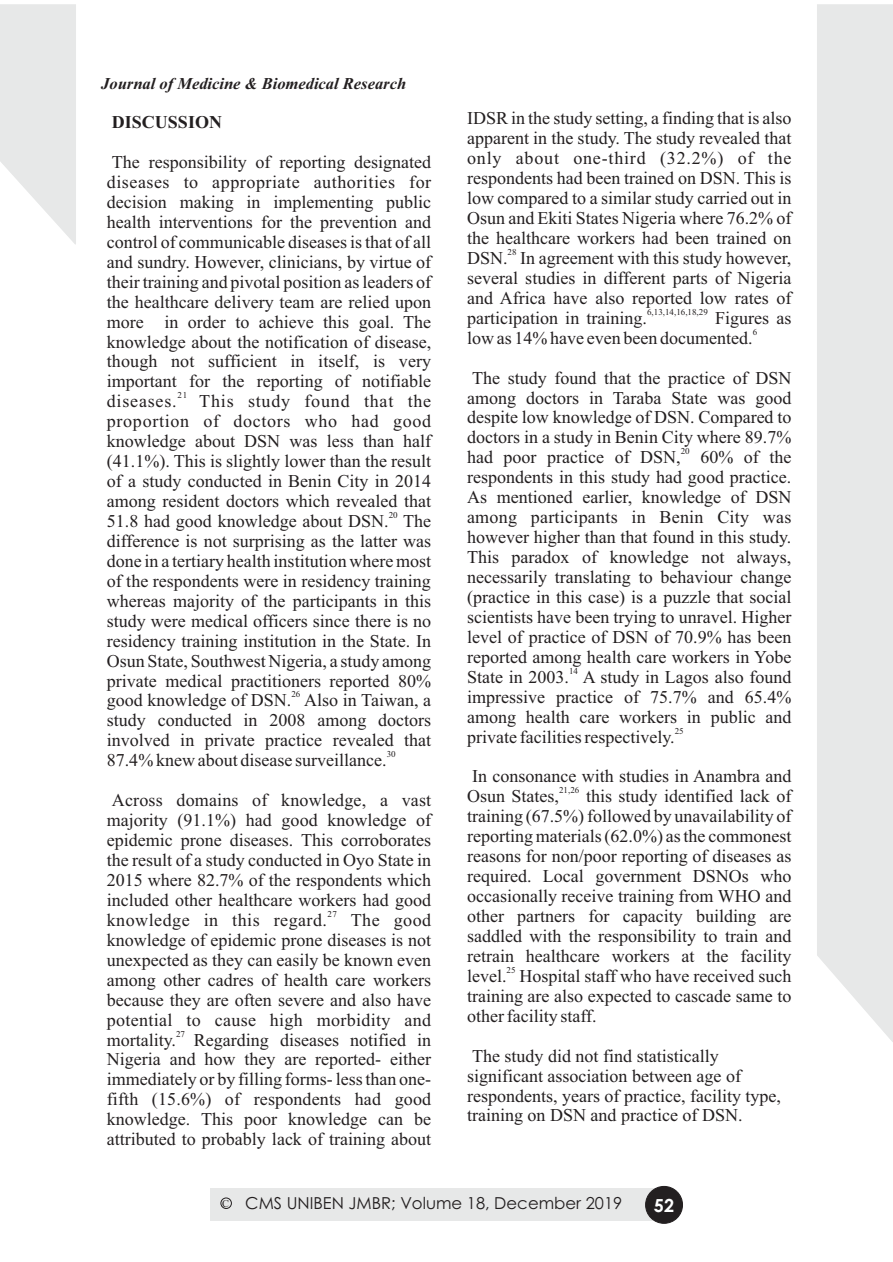
<style>
.page{position:relative;width:893px;height:1262px;background:#fff}
.page>*{position:absolute;margin:0;border:0;box-sizing:border-box;transform-origin:0 0}
.t1{font:18px/20px "Times New Roman";color:#231f20;text-align:justify}
.t2{font:18px "Times New Roman";letter-spacing:.025em;color:#231f20}
.t3{font:700 18px "Times New Roman";color:#231f20}
.t4{font:18px "Times New Roman";letter-spacing:.045em;color:#231f20}
.t5{font:700 18px "Century Gothic";color:#fff}
.t6{font:italic 700 16.5px "Times New Roman";color:#231f20}
.t7{font:16.5px "Century Gothic";color:#231f20}
.t8{font:9px "Times New Roman";color:#231f20}
</style>
<div class="page">
<div style="left:817px;top:4px;width:76px;height:1038px;background:#e7e8e8"></div>
<svg style="left:0;top:4px;width:76px;height:241px"></svg>
<div style="left:210px;top:1188px;width:459px;height:33px;background:#e7e8e8"></div>
<div style="left:645px;top:1186px;width:37px;height:37px;background:#231f20;border:1px solid #231f20;border-radius:50%"></div>
<div style="left:221px;top:1197px;width:10px;height:11px;border:1px solid #231f20;border-radius:50%"></div>
<p class="t6" style="left:101px;top:78px;width:306px">Journal of Medicine &amp; Biomedical Research</p>
<p class="t3" style="left:112px;top:116px;width:112px">DISCUSSION</p>
<p class="t1" style="left:107px;top:154px;width:326px">The responsibility of reporting designated diseases to appropriate authorities for decision making in implementing public health interventions for the prevention and control of communicable diseases is that of all and sundry. However, clinicians, by virtue of their training and pivotal position as leaders of the healthcare delivery team are relied upon more in order to achieve this goal. The knowledge about the notification of disease, though not sufficient in itself, is very important for the reporting of notifiable</p>
<p class="t8" style="left:177px;top:392px;width:11px">21</p>
<p class="t4" style="left:107px;top:395px;width:71px">diseases.</p>
<p class="t1" style="left:107px;top:393px;width:326px;text-indent:92px">This study found that the proportion of doctors who had good knowledge about DSN was less than half (41.1%). This is slightly lower than the result of a study conducted in Benin City in 2014 among resident doctors which revealed that</p>
<p class="t8" style="left:389px;top:512px;width:10px">20</p>
<p class="t1" style="left:107px;top:513px;width:326px">51.8 had good knowledge about DSN. The difference is not surprising as the latter was done in a tertiary health institution where most of the respondents were in residency training whereas majority of the participants in this study were medical officers since there is no residency training institution in the State. In Osun State, Southwest Nigeria, a study among private medical practitioners reported 80%</p>
<p class="t8" style="left:291px;top:691px;width:10px">26</p>
<p class="t1" style="left:107px;top:692px;width:326px">good knowledge of DSN. Also in Taiwan, a study conducted in 2008 among doctors involved in private practice revealed that</p>
<p class="t8" style="left:386px;top:751px;width:10px">30</p>
<p class="t1" style="left:107px;top:752px;width:281px">87.4% knew about disease surveillance.</p>
<p class="t1" style="left:107px;top:792px;width:326px">Across domains of knowledge, a vast majority (91.1%) had good knowledge of epidemic prone diseases. This corroborates the result of a study conducted in Oyo State in 2015 where 82.7% of the respondents which included other healthcare workers had good</p>
<p class="t8" style="left:327px;top:910px;width:11px">27</p>
<p class="t2" style="left:107px;top:913px;width:222px">knowledge in this regard.</p>
<p class="t1" style="left:107px;top:911px;width:326px;text-indent:244px">The good knowledge of epidemic prone diseases is not unexpected as they can easily be known even among other cadres of health care workers because they are often severe and also have potential to cause high morbidity and</p>
<p class="t8" style="left:176px;top:1030px;width:10px">27</p>
<p class="t1" style="left:107px;top:1031px;width:326px">mortality. Regarding diseases notified in Nigeria and how they are reported- either immediately or by filling forms- less than one&shy;fifth (15.6%) of respondents had good knowledge. This poor knowledge can be attributed to probably lack of training about</p>
<p class="t1" style="left:467px;top:110px;width:326px">IDSR in the study setting, a finding that is also apparent in the study. The study revealed that only about one-third (32.2%) of the respondents had been trained on DSN. This is low compared to a similar study carried out in Osun and Ekiti States Nigeria where 76.2% of the healthcare workers had been trained on</p>
<p class="t8" style="left:507px;top:249px;width:10px">28</p>
<p class="t1" style="left:467px;top:250px;width:326px">DSN. In agreement with this study however, several studies in different parts of Nigeria and Africa have also reported low rates of</p>
<p class="t8" style="left:647px;top:308px;width:62px">6,13,14,16,18,29</p>
<p class="t1" style="left:467px;top:309px;width:181px">participation in training.</p>
<p class="t1" style="left:715px;top:309px;width:78px">Figures as</p>
<p class="t8" style="left:752px;top:328px;width:6px">6</p>
<p class="t1" style="left:467px;top:329px;width:287px">low as 14% have even been documented.</p>
<p class="t1" style="left:467px;top:369px;width:326px">The study found that the practice of DSN among doctors in Taraba State was good despite low knowledge of DSN. Compared to doctors in a study in Benin City where 89.7%</p>
<p class="t8" style="left:680px;top:448px;width:10px">20</p>
<p class="t1" style="left:467px;top:449px;width:326px">had poor practice of DSN, 60% of the respondents in this study had good practice.<br>As mentioned earlier, knowledge of DSN among participants in Benin City was however higher than that found in this study.<br>This paradox of knowledge not always, necessarily translating to behaviour change (practice in this case) is a puzzle that social scientists have been trying to unravel. Higher level of practice of DSN of 70.9% has been reported among health care workers in Yobe</p>
<p class="t8" style="left:569px;top:667px;width:10px">14</p>
<p class="t1" style="left:467px;top:668px;width:326px">State in 2003. A study in Lagos also found impressive practice of 75.7% and 65.4% among health care workers in public and</p>
<p class="t8" style="left:674px;top:727px;width:10px">25</p>
<p class="t1" style="left:467px;top:728px;width:209px">private facilities respectively.</p>
<p class="t1" style="left:472px;top:768px;width:321px">In consonance with studies in Anambra and</p>
<p class="t8" style="left:559px;top:787px;width:22px">21,26</p>
<p class="t1" style="left:467px;top:788px;width:326px;text-indent:119px">this study identified lack of training (67.5%) followed by unavailability of reporting materials (62.0%) as the commonest reasons for non/poor reporting of diseases as required. Local government DSNOs who occasionally receive training from WHO and other partners for capacity building are saddled with the responsibility to train and retrain healthcare workers at the facility</p>
<p class="t8" style="left:506px;top:966px;width:10px">25</p>
<p class="t1" style="left:467px;top:967px;width:326px">level. Hospital staff who have received such training are also expected to cascade same to other facility staff.</p>
<p class="t1" style="left:467px;top:1047px;width:315px;text-align:left">The study did not find statistically significant association between age of respondents, years of practice, facility type, training on DSN and practice of DSN.</p>
<p class="t1" style="left:467px;top:788px;width:94px">Osun States,</p>
<p class="t7" style="left:222px;top:1196px;width:401px"><sup>C</sup> CMS UNIBEN JMBR; Volume 18, December 2019</p>
<p class="t5" style="left:654px;top:1198px;width:22px">52</p>
</div>
